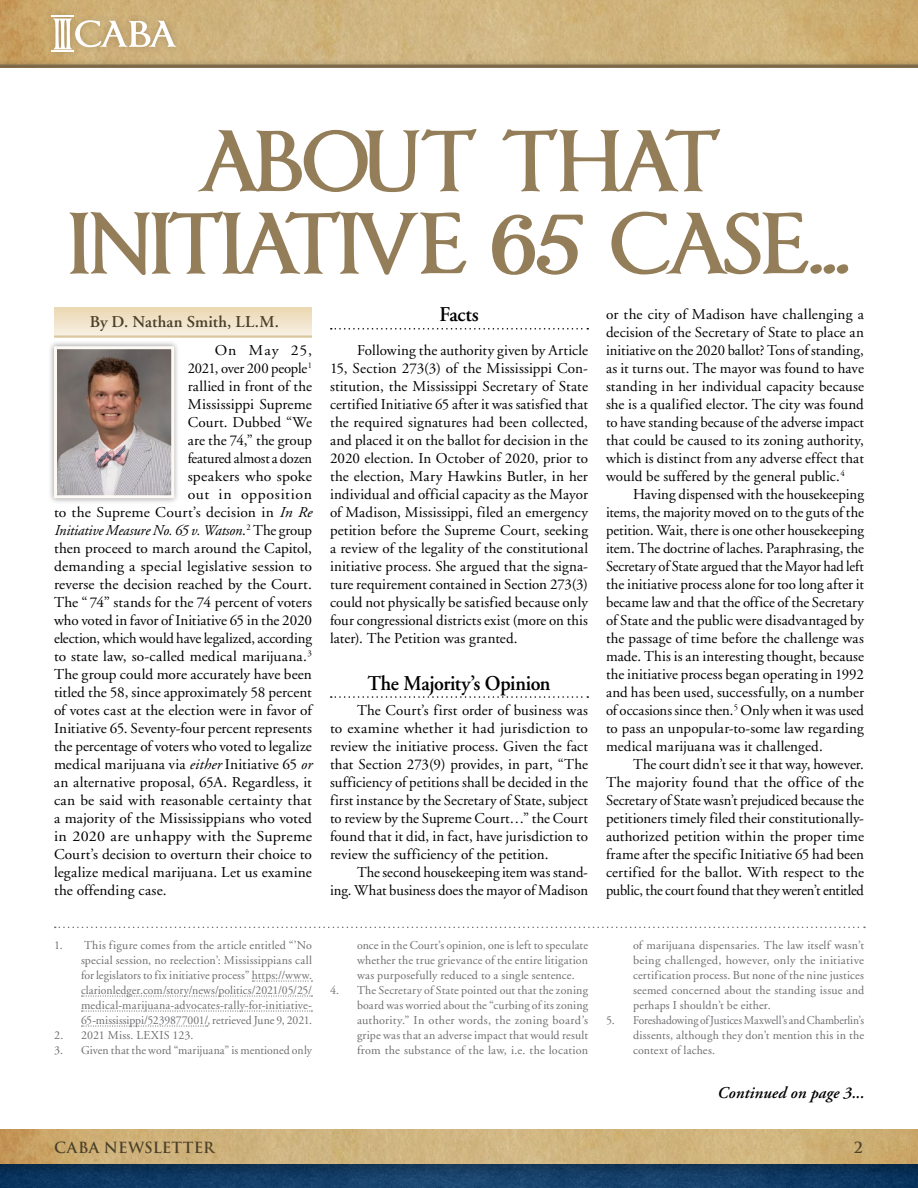
<style>
.page{position:relative;width:918px;height:1188px;background:#fff}
.page>*{position:absolute;margin:0;border:0;box-sizing:border-box;transform-origin:0 0}
.t1{font:700 73.5px/82.5px "Imperator";letter-spacing:-.06em;color:#947e59;text-align:center}
.t2{font:600 21px "Adobe Garamond";letter-spacing:-.02em;color:#000;scale:.95 1}
.t3{font:600 16.5px "Adobe Garamond";letter-spacing:.01em;color:#4b402a}
.t4{font:italic 600 16.5px "Adobe Garamond";letter-spacing:.005em;color:#000}
.t5{font:15px/18px "Adobe Garamond";letter-spacing:.005em;color:#000;text-align:justify}
.t6{font:15px "Adobe Garamond";letter-spacing:.005em;color:#000;scale:1.04 1}
.t7{font:italic 15px "Adobe Garamond";letter-spacing:-.01em;color:#000}
.t8{font:15px "Adobe Garamond";letter-spacing:.005em;color:#000;scale:1.07 1}
.t9{font:15px "Adobe Garamond";letter-spacing:-.015em;color:#000;scale:.96 1}
.t10{font:15px "Adobe Garamond";letter-spacing:-.02em;color:#000}
.t11{font:700 15px "Trajan Pro";letter-spacing:.01em;color:#4b402a}
.t12{font:15px "Adobe Garamond";letter-spacing:.035em;color:#000;scale:1.05 1}
.t13{font:15px "Adobe Garamond";letter-spacing:.005em;color:#000;scale:1.05 1}
.t14{font:12px/15px "Adobe Garamond";letter-spacing:.01em;color:#6d6e71;text-align:justify}
.s1{font-style:italic}
.s2{font-style:normal}
</style>
<div class="page">
<div style="left:0;top:0;width:918px;height:82px;background:#000;opacity:.5"></div>
<img style="left:0;top:1179px;width:918px;height:9px">
<div style="left:0;top:1128px;width:918px;height:51px;background:#000;opacity:.2"></div>
<img style="left:0;top:1130px;width:918px;height:34px">
<div style="left:44px;top:7px;width:139px;height:54px;background:#000;opacity:.2"></div>
<svg style="left:52px;top:16px;width:124px;height:36px"></svg>
<svg style="left:331px;top:328px;width:257px;height:2px"></svg>
<svg style="left:331px;top:696px;width:257px;height:2px"></svg>
<div style="left:54px;top:308px;width:258px;height:28px;background:linear-gradient(to bottom,#ecd8b3,#f7efe2)"></div>
<hr style="left:54px;top:335px;width:258px;height:3px;background:#dbc79d">
<div style="left:48px;top:340px;width:133px;height:165px;background:#000;opacity:.39"></div>
<svg style="left:52px;top:345px;width:124px;height:155px;background:#a39692"></svg>
<svg style="left:252px;top:980px;width:60px;height:2px"></svg>
<svg style="left:82px;top:995px;width:230px;height:2px"></svg>
<svg style="left:82px;top:1010px;width:230px;height:2px"></svg>
<svg style="left:82px;top:1025px;width:126px;height:2px"></svg>
<svg style="left:55px;top:927px;width:810px;height:1px"></svg>
<h1 class="t1" style="left:68px;top:130px;width:783px">ABOUT THAT<br>INITIATIVE 65 CASE...</h1>
<p class="t3" style="left:90px;top:313px;width:190px">By D. Nathan Smith, LL.M.</p>
<p class="t13" style="left:215px;top:342px;width:94px">On May 25,</p>
<p class="t10" style="left:188px;top:360px;width:126px">2021, over 200 people <sup>1</sup></p>
<p class="t5" style="left:188px;top:378px;width:126px">rallied in front of the</p>
<p class="t5" style="left:188px;top:396px;width:126px">Mississippi Supreme</p>
<p class="t5" style="left:188px;top:414px;width:126px">Court. Dubbed “We</p>
<p class="t5" style="left:188px;top:432px;width:126px">are the 74,” the group</p>
<p class="t9" style="left:188px;top:450px;width:131px">featured almost a dozen</p>
<p class="t6" style="left:188px;top:468px;width:121px">speakers who spoke</p>
<p class="t12" style="left:188px;top:486px;width:120px">out in opposition</p>
<p class="t5" style="left:54px;top:504px;width:259px">to the Supreme Court’s decision in <span class="s1">In Re</span></p>
<p class="t7" style="left:54px;top:522px;width:260px">Initiative Measure No. 65 v. Watson <span class="s2">.</span><sup>2</sup> <span class="s2">The group</span></p>
<p class="t5" style="left:54px;top:540px;width:260px">then proceed to march around the Capitol,</p>
<p class="t6" style="left:54px;top:558px;width:250px">demanding a special legislative session to</p>
<p class="t5" style="left:54px;top:576px;width:259px">reverse the decision reached by the Court.</p>
<p class="t5" style="left:54px;top:594px;width:259px">The “ 74” stands for the 74 percent of voters</p>
<p class="t5" style="left:54px;top:612px;width:260px">who voted in favor of Initiative 65 in the 2020</p>
<p class="t5" style="left:54px;top:630px;width:260px">election, which would have legalized, according</p>
<p class="t5" style="left:54px;top:648px;width:259px">to state law, so-called medical marijuana.<sup>3</sup></p>
<p class="t5" style="left:54px;top:666px;width:260px">The group could more accurately have been</p>
<p class="t5" style="left:54px;top:684px;width:259px">titled the 58, since approximately 58 percent</p>
<p class="t5" style="left:54px;top:702px;width:259px">of votes cast at the election were in favor of</p>
<p class="t5" style="left:54px;top:720px;width:260px">Initiative 65. Seventy-four percent represents</p>
<p class="t5" style="left:54px;top:738px;width:259px">the percentage of voters who voted to legalize</p>
<p class="t5" style="left:54px;top:756px;width:260px">medical marijuana via <span class="s1">either</span> Initiative 65 <span class="s1">or</span></p>
<p class="t5" style="left:54px;top:774px;width:259px">an alternative proposal, 65A. Regardless, it</p>
<p class="t5" style="left:54px;top:792px;width:259px">can be said with reasonable certainty that</p>
<p class="t5" style="left:54px;top:810px;width:259px">a majority of the Mississippians who voted</p>
<p class="t8" style="left:54px;top:828px;width:243px">in 2020 are unhappy with the Supreme</p>
<p class="t5" style="left:54px;top:846px;width:260px">Court’s decision to overturn their choice to</p>
<p class="t5" style="left:54px;top:864px;width:259px">legalize medical marijuana. Let us examine</p>
<p class="t5" style="left:54px;top:882px;width:114px">the offending case.</p>
<p class="t14" style="left:81px;top:938px;width:233px;text-indent:-27px">1. This figure comes from the article entitled “’No special session, no reelection’: Mississippians call for legislators to fix initiative process” https://www. clarionledger.com/story/news/politics/2021/05/25/ medical-marijuana-advocates-rally-for-initiative-65-mississippi/5239877001/, retrieved June 9, 2021.</p>
<p class="t14" style="left:54px;top:1028px;width:141px">2. 2021 Miss. LEXIS 123.</p>
<p class="t14" style="left:54px;top:1043px;width:260px">3. Given that the word “marijuana” is mentioned only</p>
<h2 class="t2" style="left:439px;top:303px;width:43px">Facts</h2>
<p class="t5" style="left:330px;top:342px;width:260px;text-indent:27px">Following the authority given by Article 15, Section 273(3) of the Mississippi Con&shy;stitution, the Mississippi Secretary of State certified Initiative 65 after it was satisfied that the required signatures had been collected, and placed it on the ballot for decision in the 2020 election. In October of 2020, prior to the election, Mary Hawkins Butler, in her individual and official capacity as the Mayor of Madison, Mississippi, filed an emergency petition before the Supreme Court, seeking a review of the legality of the constitutional initiative process. She argued that the signa&shy;ture requirement contained in Section 273(3) could not physically be satisfied because only four congressional districts exist (more on this later). The Petition was granted.</p>
<h2 class="t2" style="left:367px;top:671px;width:194px">The Majority’s Opinion</h2>
<p class="t5" style="left:330px;top:702px;width:260px;text-indent:27px">The Court’s first order of business was to examine whether it had jurisdiction to review the initiative process. Given the fact that Section 273(9) provides, in part, “The sufficiency of petitions shall be decided in the first instance by the Secretary of State, subject to review by the Supreme Court…” the Court found that it did, in fact, have jurisdiction to review the sufficiency of the petition.</p>
<p class="t5" style="left:330px;top:864px;width:260px;text-align:right">The second housekeeping item was stand-<br>ing. What business does the mayor of Madison</p>
<p class="t14" style="left:357px;top:938px;width:233px">once in the Court’s opinion, one is left to speculate whether the true grievance of the entire litigation was purposefully reduced to a single sentence.</p>
<p class="t14" style="left:357px;top:983px;width:233px;text-indent:-27px">4. The Secretary of State pointed out that the zoning board was worried about the “curbing of its zoning authority.” In other words, the zoning board’s gripe was that an adverse impact that would result from the substance of the law, i.e. the location</p>
<p class="t5" style="left:606px;top:306px;width:260px">or the city of Madison have challenging a decision of the Secretary of State to place an initiative on the 2020 ballot? Tons of standing, as it turns out. The mayor was found to have standing in her individual capacity because she is a qualified elector. The city was found to have standing because of the adverse impact that could be caused to its zoning authority, which is distinct from any adverse effect that would be suffered by the general public.<sup>4</sup></p>
<p class="t5" style="left:606px;top:486px;width:260px;text-indent:27px">Having dispensed with the housekeeping items, the majority moved on to the guts of the petition. Wait, there is one other housekeeping item. The doctrine of laches. Paraphrasing, the Secretary of State argued that the Mayor had left the initiative process alone for too long after it became law and that the office of the Secretary of State and the public were disadvantaged by the passage of time before the challenge was made. This is an interesting thought, because the initiative process began operating in 1992 and has been used, successfully, on a number of occasions since then.<sup>5</sup> Only when it was used to pass an unpopular-to-some law regarding medical marijuana was it challenged.</p>
<p class="t5" style="left:606px;top:756px;width:260px;text-indent:27px">The court didn’t see it that way, however.<br>The majority found that the office of the Secretary of State wasn’t prejudiced because the petitioners timely filed their constitutionally&shy;authorized petition within the proper time frame after the specific Initiative 65 had been certified for the ballot. With respect to the public, the court found that they weren’t entitled</p>
<p class="t14" style="left:633px;top:938px;width:233px">of marijuana dispensaries. The law itself wasn’t being challenged, however, only the initiative certification process. But none of the nine justices seemed concerned about the standing issue and perhaps I shouldn’t be either.</p>
<p class="t14" style="left:633px;top:1013px;width:233px;text-indent:-27px">5. Foreshadowing of Justices Maxwell’s and Chamberlin’s dissents, although they don’t mention this in the context of laches.</p>
<p class="t4" style="left:717px;top:1084px;width:149px">Continued on page 3...</p>
<p class="t11" style="left:54px;top:1138px;width:162px">CABA NEWSLETTER</p>
<p class="t11" style="left:854px;top:1138px;width:10px">2</p>
</div>
